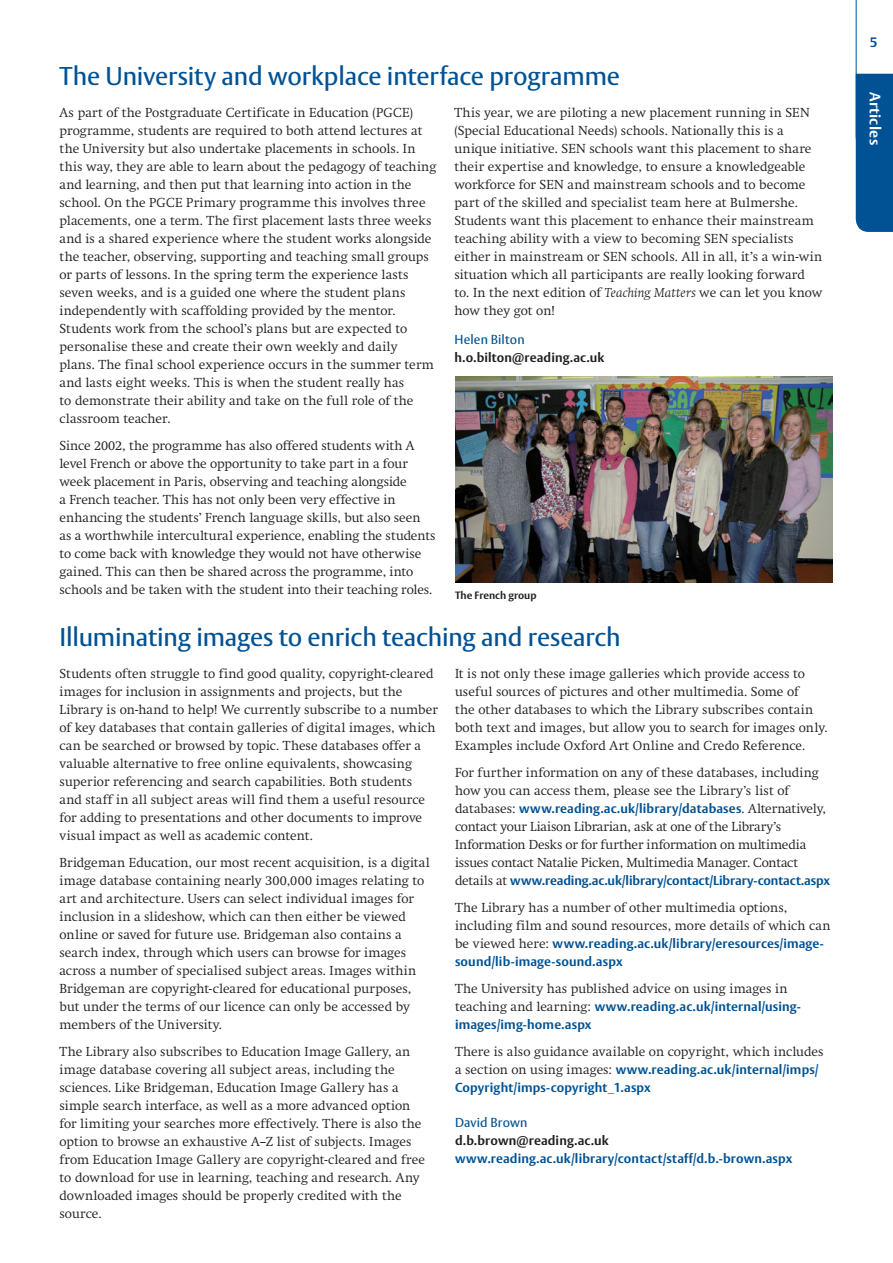
<style>
.page{position:relative;width:893px;height:1263px;background:#fff}
.page>*{position:absolute;margin:0;border:0;box-sizing:border-box;transform-origin:0 0}
.Article_heading{font:25.5px "Rdg Vesta 3";letter-spacing:-.005em;color:#005294}
.t1{font:700 15px "Rdg Vesta";letter-spacing:.025em;color:#fff}
.t2{font:700 13.5px "Rdg Vesta";color:#005294}
.text{font:12.9px/18px "Rdg Swift";letter-spacing:.005em;color:#231f20}
.Author{font:700 12.9px/18px "Rdg Vesta";letter-spacing:.01em;color:#005294}
.Author-2{font:700 12.9px/18px "Rdg Vesta";letter-spacing:.01em;color:#231f20}
.Image_caption{font:700 10.5px "Rdg Vesta";color:#231f20}
.s1{font-style:italic}
.s2{font-family:"Rdg Vesta 3";font-weight:400;color:#005294}
.s3{font-family:"Rdg Vesta";font-weight:700;color:#005294}
.s4{font-family:"Rdg Vesta 3";font-weight:400}
.s5{color:#231f20}
</style>
<div class="page">
<svg style="left:855px;top:0;width:38px;height:232px"></svg>
<img style="left:455px;top:376px;width:377px;height:206px">
<p class="Article_heading" style="left:60px;top:61px;width:562px">The University and workplace interface programme</p>
<p class="text" style="left:60px;top:103px;width:378px">As part of the Postgraduate Certificate in Education (PGCE) programme, students are required to both attend lectures at the University but also undertake placements in schools. In this way, they are able to learn about the pedagogy of teaching and learning, and then put that learning into action in the school. On the PGCE Primary programme this involves three placements, one a term. The first placement lasts three weeks and is a shared experience where the student works alongside the teacher, observing, supporting and teaching small groups or parts of lessons. In the spring term the experience lasts seven weeks, and is a guided one where the student plans independently with scaffolding provided by the mentor.<br>Students work from the school’s plans but are expected to personalise these and create their own weekly and daily<br>plans. The final school experience occurs in the summer term and lasts eight weeks. This is when the student really has<br>to demonstrate their ability and take on the full role of the classroom teacher.</p>
<p class="text" style="left:60px;top:436px;width:378px">Since 2002, the programme has also offered students with A level French or above the opportunity to take part in a four week placement in Paris, observing and teaching alongside<br>a French teacher. This has not only been very effective in enhancing the students’ French language skills, but also seen as a worthwhile intercultural experience, enabling the students to come back with knowledge they would not have otherwise gained. This can then be shared across the programme, into schools and be taken with the student into their teaching roles.</p>
<p class="text" style="left:454px;top:103px;width:369px">This year, we are piloting a new placement running in SEN (Special Educational Needs) schools. Nationally this is a unique initiative. SEN schools want this placement to share their expertise and knowledge, to ensure a knowledgeable workforce for SEN and mainstream schools and to become part of the skilled and specialist team here at Bulmershe.<br>Students want this placement to enhance their mainstream teaching ability with a view to becoming SEN specialists either in mainstream or SEN schools. All in all, it’s a win-win situation which all participants are really looking forward to. In the next edition of <span class="s1">Teaching Matters</span> we can let you know how they got on!</p>
<p class="Author-2" style="left:454px;top:331px;width:151px"><span class="s2">Helen Bilton </span>h.o.bilton@reading.ac.uk</p>
<p class="Image_caption" style="left:455px;top:589px;width:83px">The French group</p>
<p class="Article_heading" style="left:60px;top:622px;width:563px">Illuminating images to enrich teaching and research</p>
<p class="text" style="left:60px;top:664px;width:380px">Students often struggle to find good quality, copyright-cleared images for inclusion in assignments and projects, but the Library is on-hand to help! We currently subscribe to a number of key databases that contain galleries of digital images, which can be searched or browsed by topic. These databases offer a valuable alternative to free online equivalents, showcasing superior referencing and search capabilities. Both students<br>and staff in all subject areas will find them a useful resource for adding to presentations and other documents to improve visual impact as well as academic content.</p>
<p class="text" style="left:60px;top:853px;width:372px">Bridgeman Education, our most recent acquisition, is a digital image database containing nearly 300,000 images relating to art and architecture. Users can select individual images for inclusion in a slideshow, which can then either be viewed online or saved for future use. Bridgeman also contains a search index, through which users can browse for images across a number of specialised subject areas. Images within Bridgeman are copyright-cleared for educational purposes, but under the terms of our licence can only be accessed by members of the University.</p>
<p class="text" style="left:60px;top:1042px;width:367px">The Library also subscribes to Education Image Gallery, an image database covering all subject areas, including the sciences. Like Bridgeman, Education Image Gallery has a simple search interface, as well as a more advanced option for limiting your searches more effectively. There is also the option to browse an exhaustive A–Z list of subjects. Images from Education Image Gallery are copyright-cleared and free to download for use in learning, teaching and research. Any downloaded images should be properly credited with the source.</p>
<p class="text" style="left:455px;top:664px;width:374px">It is not only these image galleries which provide access to useful sources of pictures and other multimedia. Some of<br>the other databases to which the Library subscribes contain both text and images, but allow you to search for images only.<br>Examples include Oxford Art Online and Credo Reference.</p>
<p class="text" style="left:455px;top:763px;width:377px">For further information on any of these databases, including how you can access them, please see the Library’s list of databases: <span class="s3">www.reading.ac.uk/library/databases</span>. Alternatively, contact your Liaison Librarian, ask at one of the Library’s Information Desks or for further information on multimedia issues contact Natalie Picken, Multimedia Manager. Contact details at <span class="s3">www.reading.ac.uk/library/contact/Library-contact.aspx</span></p>
<p class="text" style="left:455px;top:898px;width:377px">The Library has a number of other multimedia options, including film and sound resources, more details of which can be viewed here: <span class="s3">www.reading.ac.uk/library/eresources/image&shy;sound/lib-image-sound.aspx</span></p>
<p class="text" style="left:455px;top:979px;width:347px">The University has published advice on using images in teaching and learning: <span class="s3">www.reading.ac.uk/internal/using&shy;images/img-home.aspx</span></p>
<p class="text" style="left:455px;top:1042px;width:370px">There is also guidance available on copyright, which includes a section on using images: <span class="s3">www.reading.ac.uk/internal/imps/<br>Copyright/imps-copyright_1.aspx</span></p>
<p class="Author" style="left:455px;top:1114px;width:339px"><span class="s4">David Brown<br></span><span class="s5">d.b.brown@reading.ac.uk </span>www.reading.ac.uk/library/contact/staff/d.b.-brown.aspx</p>
<p class="t2" style="left:870px;top:33px;width:9px">5</p>
<p class="t1" style="left:885px;top:92px;width:55px;rotate:90deg">Articles</p>
</div>
